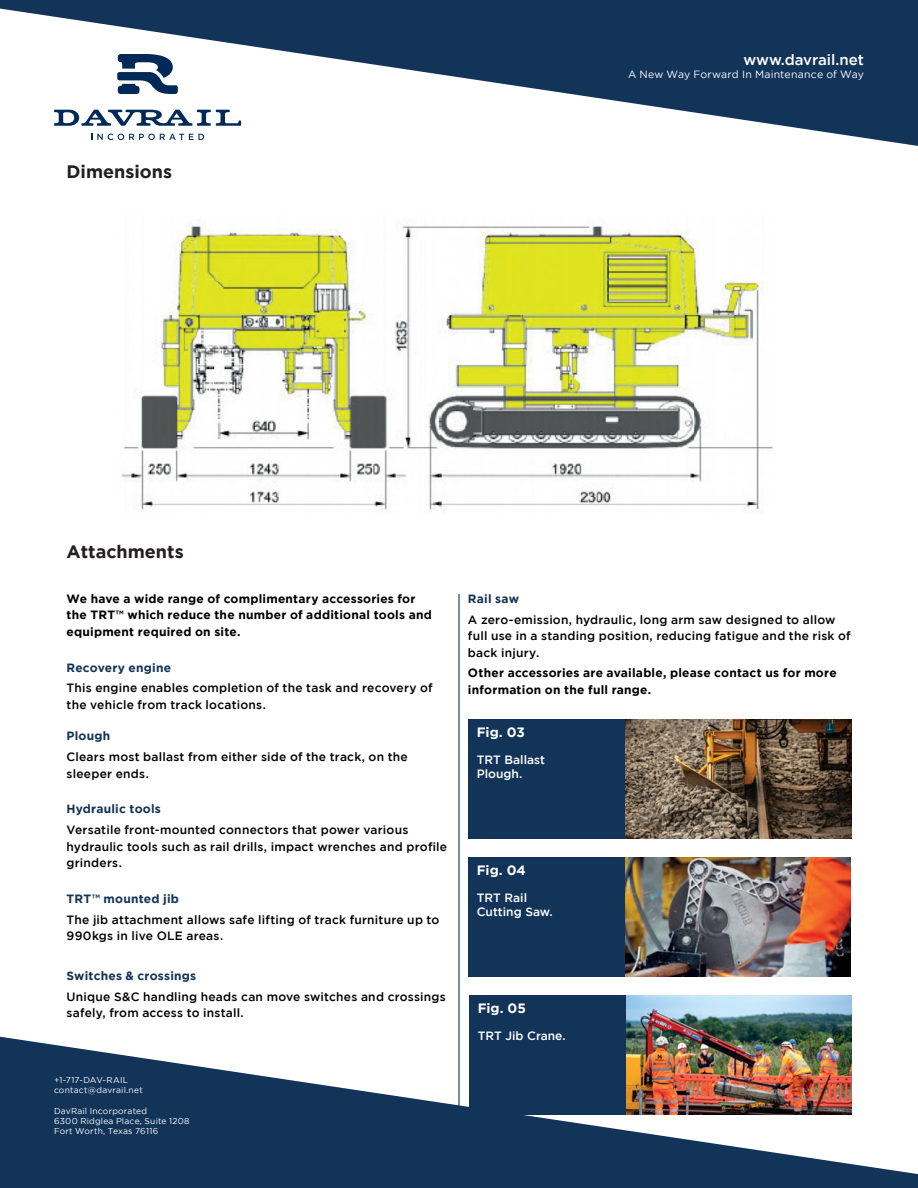
<style>
.page{position:relative;width:918px;height:1188px;background:#fff}
.page>*{position:absolute;margin:0;border:0;box-sizing:border-box;transform-origin:0 0}
.t1{font:700 18px "Gotham";color:#231f20}
.t2{font:500 15px "Gotham";color:#fff}
.t3{font:700 13.5px "Gotham";color:#fff}
.t4{font:500 12px/16.5px "Gotham";letter-spacing:.02em;color:#000}
.t5{font:700 12px/16.5px "Gotham";letter-spacing:.02em;color:#000}
.t6{font:700 12px "Gotham";letter-spacing:.02em;color:#123459}
.t7{font:500 12px/14.4px "Gotham";color:#fff}
.t8{font:10.5px "Gotham";letter-spacing:.015em;color:#fff}
.t9{font:8.55px/10.2px "Gotham";letter-spacing:.025em;color:#fff}
</style>
<div class="page">
<svg style="left:0;top:0;width:918px;height:146px;fill:#123459"></svg>
<svg style="left:0;top:1021px;width:918px;height:167px;fill:#123459"></svg>
<img style="left:122px;top:225px;width:651px;height:285px">
<div style="left:468px;top:719px;width:158px;height:120px;background:#123459"></div>
<img style="left:626px;top:719px;width:225px;height:120px">
<div style="left:469px;top:995px;width:157px;height:120px;background:#123459"></div>
<img style="left:626px;top:995px;width:225px;height:120px">
<div style="left:468px;top:857px;width:157px;height:120px;background:#123459"></div>
<img style="left:625px;top:857px;width:226px;height:120px">
<hr style="left:458px;top:594px;width:2px;height:521px;background:#123459">
<svg style="left:54px;top:110px;width:187px;height:16px"></svg>
<svg style="left:117px;top:54px;width:61px;height:40px"></svg>
<svg style="left:91px;top:134px;width:113px;height:6px"></svg>
<h1 class="t1" style="left:67px;top:165px;width:107px">Dimensions</h1>
<p class="t2" style="left:743px;top:54px;width:122px">www.davrail.net</p>
<p class="t8" style="left:628px;top:70px;width:237px">A New Way Forward In Maintenance of Way</p>
<h1 class="t1" style="left:67px;top:546px;width:119px">Attachments</h1>
<p class="t5" style="left:67px;top:591px;width:367px">We have a wide range of complimentary accessories for the TRT™ which reduce the number of additional tools and equipment required on site.</p>
<p class="t6" style="left:67px;top:663px;width:106px">Recovery engine</p>
<p class="t4" style="left:67px;top:681px;width:368px">This engine enables completion of the task and recovery of the vehicle from track locations.</p>
<p class="t6" style="left:67px;top:732px;width:45px">Plough</p>
<p class="t4" style="left:67px;top:750px;width:343px">Clears most ballast from either side of the track, on the sleeper ends.</p>
<p class="t6" style="left:67px;top:805px;width:96px">Hydraulic tools</p>
<p class="t4" style="left:67px;top:823px;width:382px">Versatile front-mounted connectors that power various hydraulic tools such as rail drills, impact wrenches and profile grinders.</p>
<p class="t6" style="left:67px;top:894px;width:114px">TRT™ mounted jib</p>
<p class="t4" style="left:67px;top:912px;width:374px">The jib attachment allows safe lifting of track furniture up to<br>990kgs in live OLE areas.</p>
<p class="t6" style="left:67px;top:972px;width:131px">Switches &amp; crossings</p>
<p class="t4" style="left:67px;top:989px;width:381px">Unique S&amp;C handling heads can move switches and crossings safely, from access to install.</p>
<p class="t9" style="left:54px;top:1076px;width:90px">+1-717-DAV-RAIL contact@davrail.net</p>
<p class="t9" style="left:54px;top:1106px;width:137px">DavRail Incorporated<br>6300 Ridglea Place, Suite 1208<br>Fort Worth, Texas 76116</p>
<p class="t6" style="left:468px;top:594px;width:53px">Rail saw</p>
<p class="t4" style="left:468px;top:612px;width:384px">A zero-emission, hydraulic, long arm saw designed to allow full use in a standing position, reducing fatigue and the risk of back injury.</p>
<p class="t5" style="left:468px;top:666px;width:370px">Other accessories are available, please contact us for more information on the full range.</p>
<p class="t3" style="left:477px;top:728px;width:50px">Fig. 03</p>
<p class="t7" style="left:477px;top:754px;width:70px">TRT Ballast<br>Plough.</p>
<p class="t3" style="left:477px;top:866px;width:51px">Fig. 04</p>
<p class="t7" style="left:477px;top:892px;width:77px">TRT Rail<br>Cutting Saw.</p>
<p class="t3" style="left:478px;top:1004px;width:50px">Fig. 05</p>
<p class="t7" style="left:478px;top:1030px;width:89px">TRT Jib Crane.</p>
</div>
